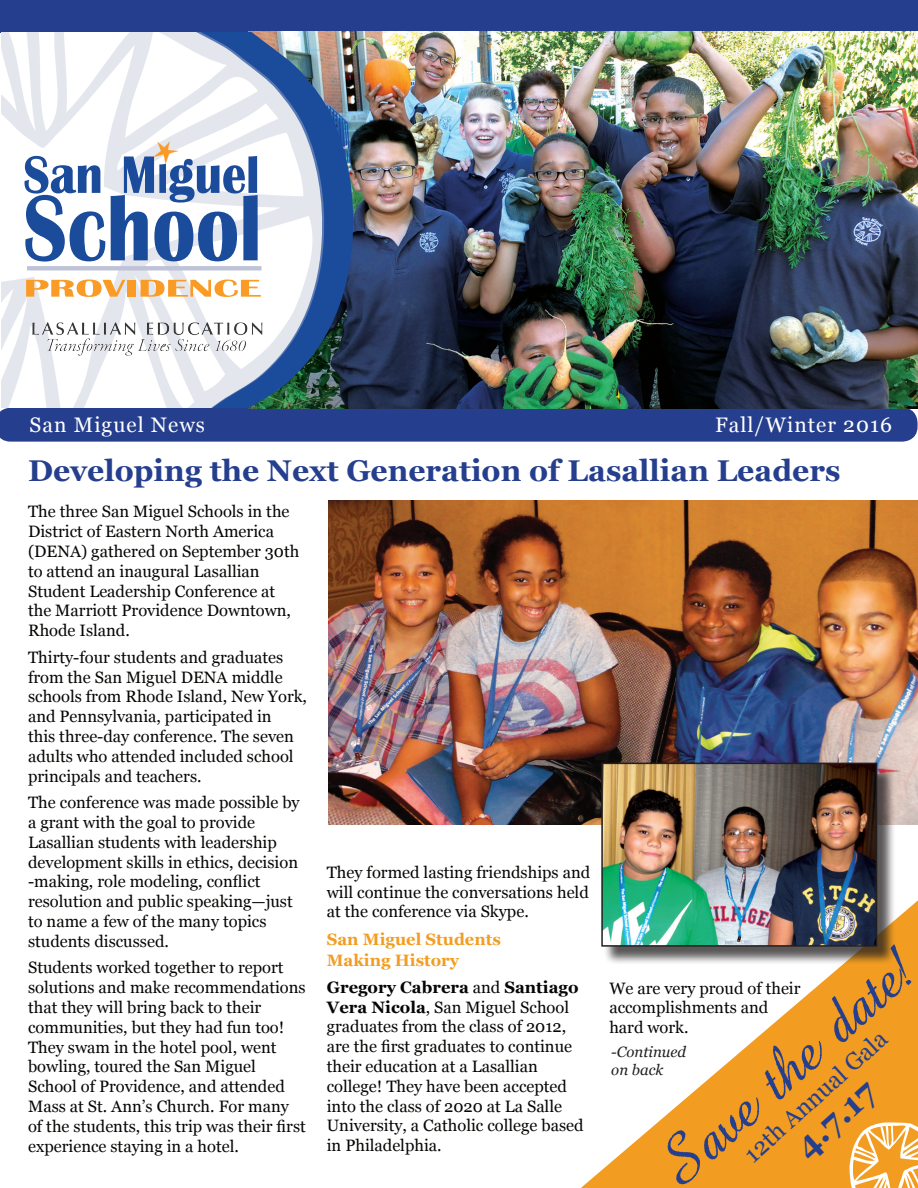
<style>
.page{position:relative;width:918px;height:1188px;background:#fff}
.page>*{position:absolute;margin:0;border:0;box-sizing:border-box;transform-origin:0 0}
.t1{font:42px "Abbeyline";color:#253f8e}
.t2{font:700 33px "Georgia";color:#253f8e}
.t3{font:700 30px "Georgia";color:#253f8e}
.t4{font:24px "Georgia";color:#253f8e}
.t5{font:21px "Georgia";letter-spacing:.05em;color:#fff}
.t6{font:16.5px/19.8px "Georgia";color:#060604}
.t7{font:700 16.5px/21px "Georgia";color:#f29d21}
.t8{font:italic 15px "Georgia";color:#231f20}
.s1{font-weight:700}
</style>
<div class="page">
<div style="left:0;top:408px;width:918px;height:34px;background:#253f8e"></div>
<div style="left:0;top:0;width:918px;height:33px;background:#253f8e"></div>
<img style="left:248px;top:32px;width:670px;height:377px">
<img style="left:324px;top:32px;width:32px;height:376px">
<svg style="left:1px;top:32px;width:323px;height:376px"></svg>
<svg style="left:1px;top:93px;width:208px;height:281px"></svg>
<svg style="left:25px;top:156px;width:80px;height:106px"></svg>
<svg style="left:26px;top:280px;width:99px;height:17px"></svg>
<div style="left:128px;top:280px;width:8px;height:17px;background:#f99b24"></div>
<svg style="left:141px;top:280px;width:120px;height:17px"></svg>
<div style="left:27px;top:266px;width:234px;height:5px;background:#bfc3d7"></div>
<svg style="left:111px;top:141px;width:147px;height:120px"></svg>
<svg style="left:581px;top:900px;width:337px;height:288px"></svg>
<img style="left:328px;top:501px;width:590px;height:324px">
<img style="left:27px;top:316px;width:242px;height:46px">
<svg style="left:849px;top:1122px;width:69px;height:66px"></svg>
<div style="left:604px;top:765px;width:292px;height:200px;background:#231f20;opacity:.75"></div>
<img style="left:604px;top:766px;width:270px;height:178px">
<div style="left:601px;top:763px;width:276px;height:184px;border:2px solid #231f20"></div>
<p class="t5" style="left:30px;top:412px;width:177px">San Miguel News</p>
<p class="t5" style="left:715px;top:412px;width:179px">Fall/Winter 2016</p>
<p class="t3" style="left:28px;top:452px;width:814px">Developing the Next Generation of Lasallian Leaders</p>
<p class="t6" style="left:28px;top:502px;width:263px">The three San Miguel Schools in the<br>District of Eastern North America</p>
<p class="t6" style="left:28px;top:542px;width:273px">(DENA) gathered on September 30th to attend an inaugural Lasallian</p>
<p class="t6" style="left:28px;top:581px;width:264px">Student Leadership Conference at the Marriott Providence Downtown,<br>Rhode Island.</p>
<p class="t6" style="left:28px;top:648px;width:257px">Thirty-four students and graduates</p>
<p class="t6" style="left:28px;top:667px;width:256px">from the San Miguel DENA middle</p>
<p class="t6" style="left:28px;top:687px;width:280px">schools from Rhode Island, New York,</p>
<p class="t6" style="left:28px;top:707px;width:267px">and Pennsylvania, participated in this three-day conference. The seven adults who attended included school principals and teachers.</p>
<p class="t6" style="left:28px;top:793px;width:273px">The conference was made possible by a grant with the goal to provide</p>
<p class="t6" style="left:28px;top:833px;width:250px">Lasallian students with leadership</p>
<p class="t6" style="left:28px;top:852px;width:272px">development skills in ethics, decision</p>
<p class="t6" style="left:28px;top:872px;width:234px">-making, role modeling, conflict</p>
<p class="t6" style="left:28px;top:892px;width:266px">resolution and public speaking—just to name a few of the many topics</p>
<p class="t6" style="left:28px;top:932px;width:142px">students discussed.</p>
<p class="t6" style="left:28px;top:958px;width:279px">Students worked together to report solutions and make recommendations that they will bring back to their</p>
<p class="t6" style="left:28px;top:1017px;width:279px">communities, but they had fun too!<br>They swam in the hotel pool, went bowling, toured the San Miguel School of Providence, and attended Mass at St. Ann’s Church. For many of the students, this trip was their first experience staying in a hotel.</p>
<p class="t6" style="left:327px;top:863px;width:265px;text-align:justify">They formed lasting friendships and will continue the conversations held at the conference via Skype.</p>
<p class="t7" style="left:327px;top:929px;width:176px">San Miguel Students<br>Making History</p>
<p class="t6" style="left:327px;top:978px;width:253px"><span class="s1">Gregory Cabrera</span> and <span class="s1">Santiago<br>Vera Nicola</span>, San Miguel School graduates from the class of 2012,</p>
<p class="t6" style="left:327px;top:1037px;width:247px">are the first graduates to continue their education at a Lasallian</p>
<p class="t6" style="left:327px;top:1077px;width:258px">college! They have been accepted into the class of 2020 at La Salle<br>University, a Catholic college based in Philadelphia.</p>
<p class="t1" style="left:657px;top:1160px;width:323px;rotate:-42deg">Save the date!</p>
<p class="t6" style="left:609px;top:978px;width:193px">We are very proud of their</p>
<p class="t6" style="left:609px;top:998px;width:161px">accomplishments and</p>
<p class="t6" style="left:609px;top:1018px;width:81px">hard work.</p>
<p class="t4" style="left:738px;top:1147px;width:185px;rotate:-42deg">12th Annual Gala</p>
<p class="t8" style="left:611px;top:1042px;width:76px">-Continued</p>
<p class="t8" style="left:611px;top:1060px;width:54px">on back</p>
<p class="t2" style="left:786px;top:1135px;width:97px;rotate:-42deg">4.7.17</p>
</div>
